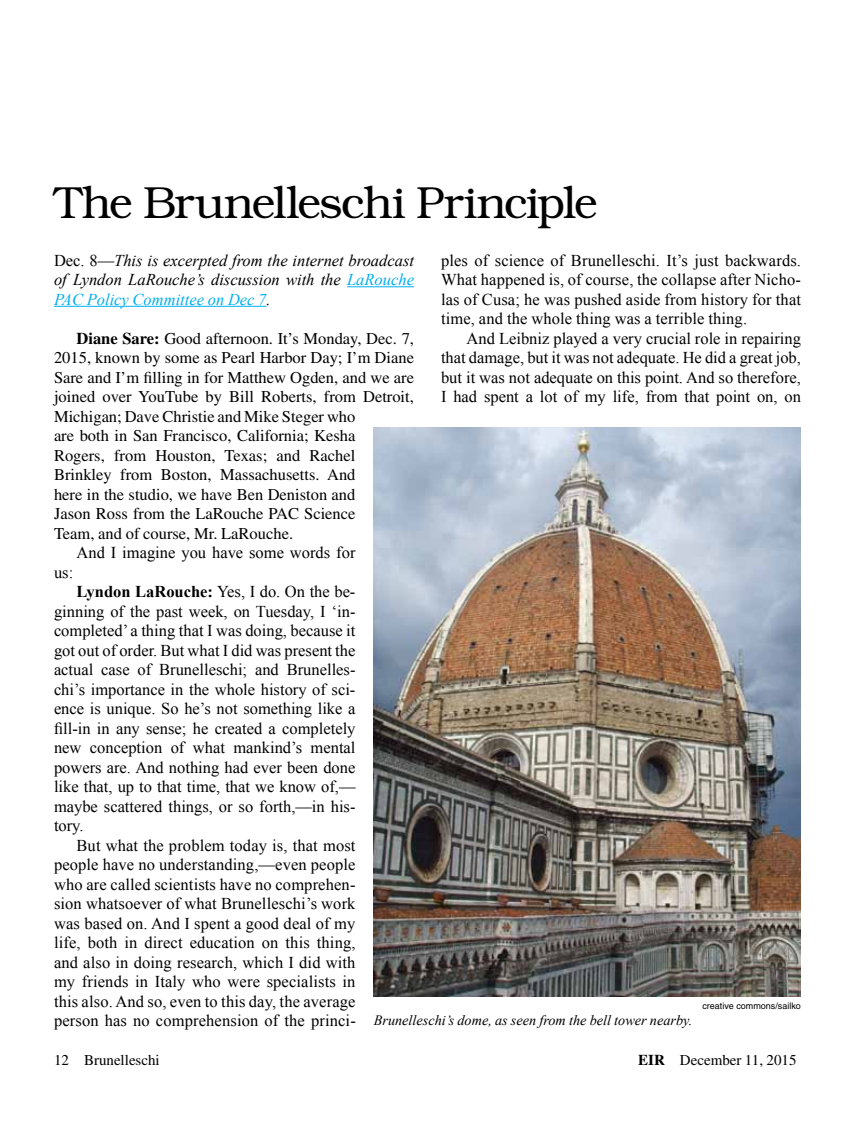
<style>
.page{position:relative;width:864px;height:1134px;background:#fff}
.page>*{position:absolute;margin:0;border:0;box-sizing:border-box;transform-origin:0 0}
.t1{font:300 45px "Bookman";letter-spacing:-.035em;color:#000}
.t2{font:16.5px/19.5px "Times New Roman";color:#000;text-align:justify}
.t3{font:16.5px/19.5px "Times";color:#000}
.t4{font:italic 16.5px/19.5px "Times New Roman";color:#000;text-align:justify}
.t5{font:15px "Times";color:#000}
.t6{font:italic 14.25px "Times New Roman";color:#000}
.t7{font:9px "Helvetica";color:#000}
.s1{font-style:normal}
.s2{color:#00aeef}
.s3{font-weight:700}
</style>
<div class="page">
<hr style="left:347px;top:286px;width:67px;height:1px;background:#00aeef">
<hr style="left:54px;top:306px;width:213px;height:1px;background:#00aeef">
<img style="left:374px;top:427px;width:427px;height:570px">
<h1 class="t1" style="left:54px;top:176px;width:545px">The Brunelleschi Principle</h1>
<p class="t4" style="left:54px;top:250px;width:362px"><span class="s1">Dec. 8—</span>This is excerpted from the internet broadcast of Lyndon LaRouche’s discussion with the <span class="s2">LaRouche PAC Policy Committee on Dec 7</span>.</p>
<p class="t3" style="left:54px;top:328px;width:362px;text-indent:23px"><span class="s3">Diane Sare:</span> Good afternoon. It’s Monday, Dec. 7, 2015, known by some as Pearl Harbor Day; I’m Diane Sare and I’m filling in for Matthew Ogden, and we are joined over YouTube by Bill Roberts, from Detroit, Michigan; Dave Christie and Mike Steger who<br>are both in San Francisco, California; Kesha<br>Rogers, from Houston, Texas; and Rachel Brinkley from Boston, Massachusetts. And<br>here in the studio, we have Ben Deniston and<br>Jason Ross from the LaRouche PAC Science<br>Team, and of course, Mr. LaRouche.</p>
<p class="t2" style="left:77px;top:543px;width:281px">And I imagine you have some words for</p>
<p class="t2" style="left:54px;top:562px;width:21px">us:</p>
<p class="t2" style="left:54px;top:582px;width:303px;text-indent:23px"><span class="s3">Lyndon LaRouche:</span> Yes, I do. On the be&shy;ginning of the past week, on Tuesday, I ‘in&shy;completed’ a thing that I was doing, because it got out of order. But what I did was present the actual case of Brunelleschi; and Brunelles&shy;chi’s importance in the whole history of sci&shy;ence is unique. So he’s not something like a fill-in in any sense; he created a completely new conception of what mankind’s mental powers are. And nothing had ever been done like that, up to that time, that we know of,— maybe scattered things, or so forth,—in his&shy;tory.</p>
<p class="t2" style="left:54px;top:835px;width:303px;text-indent:23px">But what the problem today is, that most people have no understanding,—even people who are called scientists have no comprehen&shy;sion whatsoever of what Brunelleschi’s work was based on. And I spent a good deal of my life, both in direct education on this thing, and also in doing research, which I did with my friends in Italy who were specialists in this also. And so, even to this day, the average person has no comprehension of the princi-</p>
<p class="t2" style="left:441px;top:250px;width:362px">ples of science of Brunelleschi. It’s just backwards.<br>What happened is, of course, the collapse after Nicho&shy;las of Cusa; he was pushed aside from history for that time, and the whole thing was a terrible thing.</p>
<p class="t2" style="left:441px;top:328px;width:362px;text-indent:26px">And Leibniz played a very crucial role in repairing that damage, but it was not adequate. He did a great job, but it was not adequate on this point. And so therefore, I had spent a lot of my life, from that point on, on</p>
<p class="t7" style="left:702px;top:1001px;width:100px">creative commons/sailko</p>
<p class="t6" style="left:374px;top:1011px;width:320px">Brunelleschi’s dome, as seen from the bell tower nearby.</p>
<p class="t5" style="left:54px;top:1052px;width:107px">12 Brunelleschi</p>
<p class="t5" style="left:638px;top:1052px;width:160px"><span class="s3">EIR</span> December 11, 2015</p>
</div>
